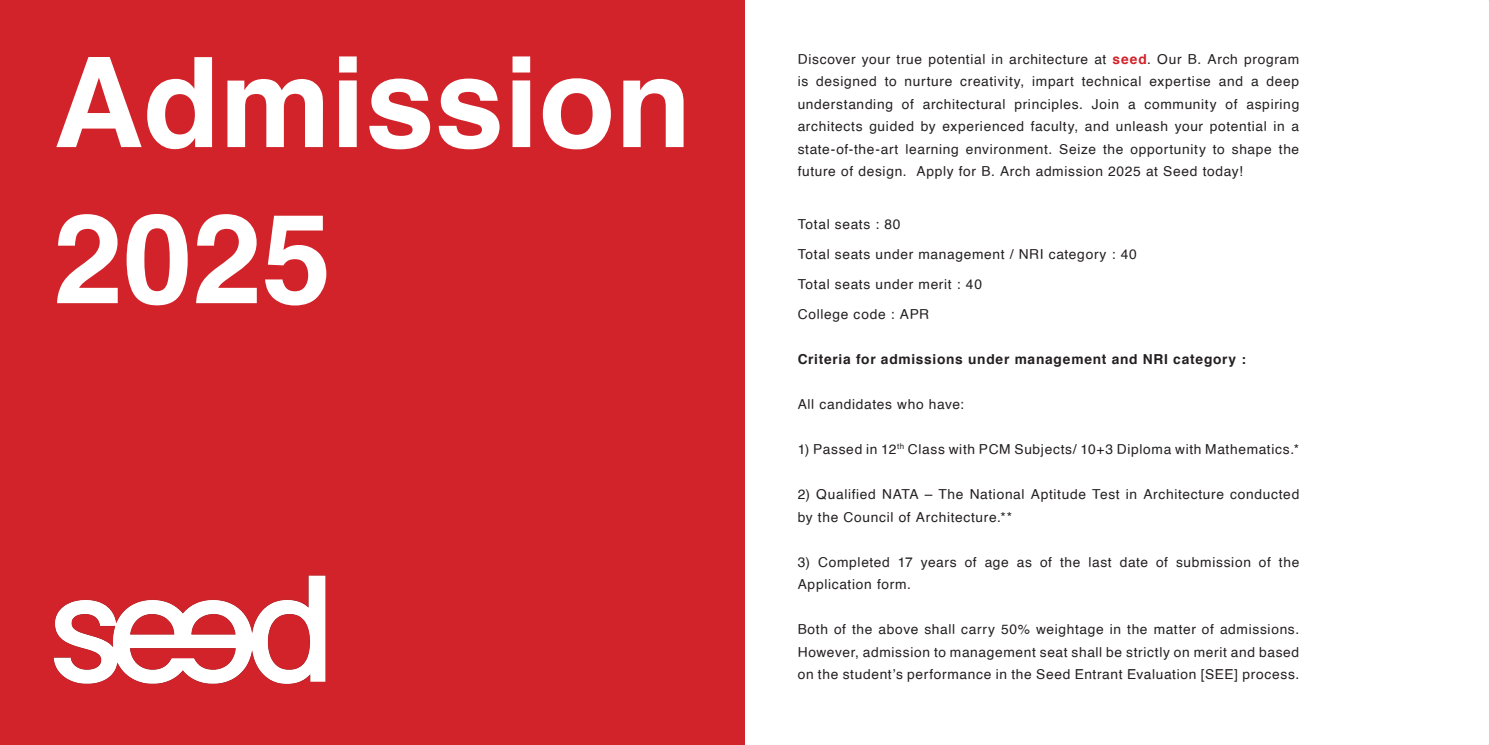
<style>
.page{position:relative;width:1489px;height:745px;background:#fff}
.page>*{position:absolute;margin:0;border:0;box-sizing:border-box;transform-origin:0 0}
.t1{font:700 125px "Helvetica";color:#fff}
.t2{font:13.75px/22.5px "Helvetica";letter-spacing:.05em;color:#231f20;text-align:justify}
.t3{font:700 13.75px "Helvetica";letter-spacing:.055em;color:#231f20}
.s1{font-weight:700;color:#d2232a}
</style>
<div class="page">
<div style="left:0;top:0;width:744px;height:744px;background:#d2232a"></div>
<img style="left:53px;top:575px;width:273px;height:109px">
<p class="t1" style="left:53px;top:2px;width:640px">Admission</p>
<p class="t1" style="left:53px;top:158px;width:279px">2025</p>
<p class="t2" style="left:797px;top:48px;width:503px">Discover your true potential in architecture at <span class="s1">seed</span>. Our B. Arch program is designed to nurture creativity, impart technical expertise and a deep understanding of architectural principles. Join a community of aspiring architects guided by experienced faculty, and unleash your potential in a state-of-the-art learning environment. Seize the opportunity to shape the future of design. Apply for B. Arch admission 2025 at Seed today!</p>
<p class="t2" style="left:797px;top:213px;width:104px">Total seats : 80</p>
<p class="t2" style="left:797px;top:243px;width:341px">Total seats under management / NRI category : 40</p>
<p class="t2" style="left:797px;top:273px;width:186px">Total seats under merit : 40</p>
<p class="t2" style="left:797px;top:303px;width:133px">College code : APR</p>
<p class="t3" style="left:797px;top:348px;width:450px">Criteria for admissions under management and NRI category :</p>
<p class="t2" style="left:797px;top:393px;width:168px">All candidates who have:</p>
<p class="t2" style="left:797px;top:438px;width:503px">1) Passed in 12<sup>th</sup> Class with PCM Subjects/ 10+3 Diploma with Mathematics.*</p>
<p class="t2" style="left:797px;top:483px;width:503px">2) Qualified NATA – The National Aptitude Test in Architecture conducted by the Council of Architecture.**</p>
<p class="t2" style="left:797px;top:550px;width:503px">3) Completed 17 years of age as of the last date of submission of the<br>Application form.</p>
<p class="t2" style="left:797px;top:618px;width:503px">Both of the above shall carry 50% weightage in the matter of admissions.<br>However, admission to management seat shall be strictly on merit and based on the student’s performance in the Seed Entrant Evaluation [SEE] process.</p>
</div>
